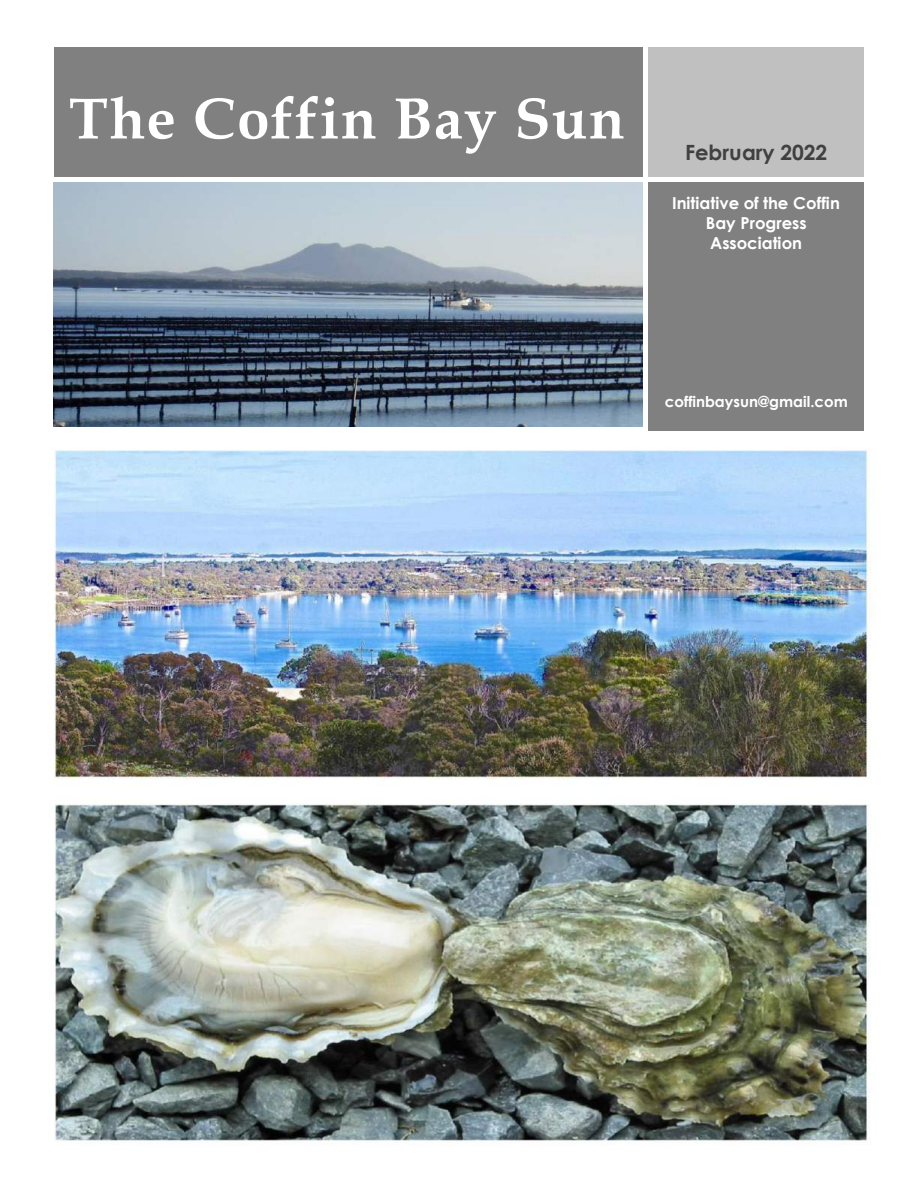
<style>
.page{position:relative;width:918px;height:1188px;background:#fff}
.page>*{position:absolute;margin:0;border:0;box-sizing:border-box;transform-origin:0 0}
.t1{font:700 58.5px "Book Antiqua";letter-spacing:.025em;color:#fff}
.t2{font:700 21px "Century Gothic";color:#404040}
.t3{font:700 16.5px/19.8px "Century Gothic";letter-spacing:-.005em;color:#fff;text-align:center}
.t4{font:700 15px "Century Gothic";color:#fff}
</style>
<div class="page">
<img style="left:54px;top:183px;width:589px;height:244px">
<div style="left:648px;top:47px;width:216px;height:129px;background:#c0c0c0"></div>
<div style="left:648px;top:182px;width:216px;height:248px;background:#808080"></div>
<div style="left:54px;top:47px;width:589px;height:129px;background:#808080"></div>
<img style="left:48px;top:449px;width:827px;height:692px">
<h1 class="t1" style="left:69px;top:84px;width:557px">The Coffin Bay Sun</h1>
<p class="t2" style="left:685px;top:139px;width:144px">February 2022</p>
<p class="t3" style="left:672px;top:193px;width:169px">Initiative of the Coffin<br>Bay Progress<br>Association</p>
<p class="t4" style="left:665px;top:392px;width:185px">coffinbaysun@gmail.com</p>
</div>
